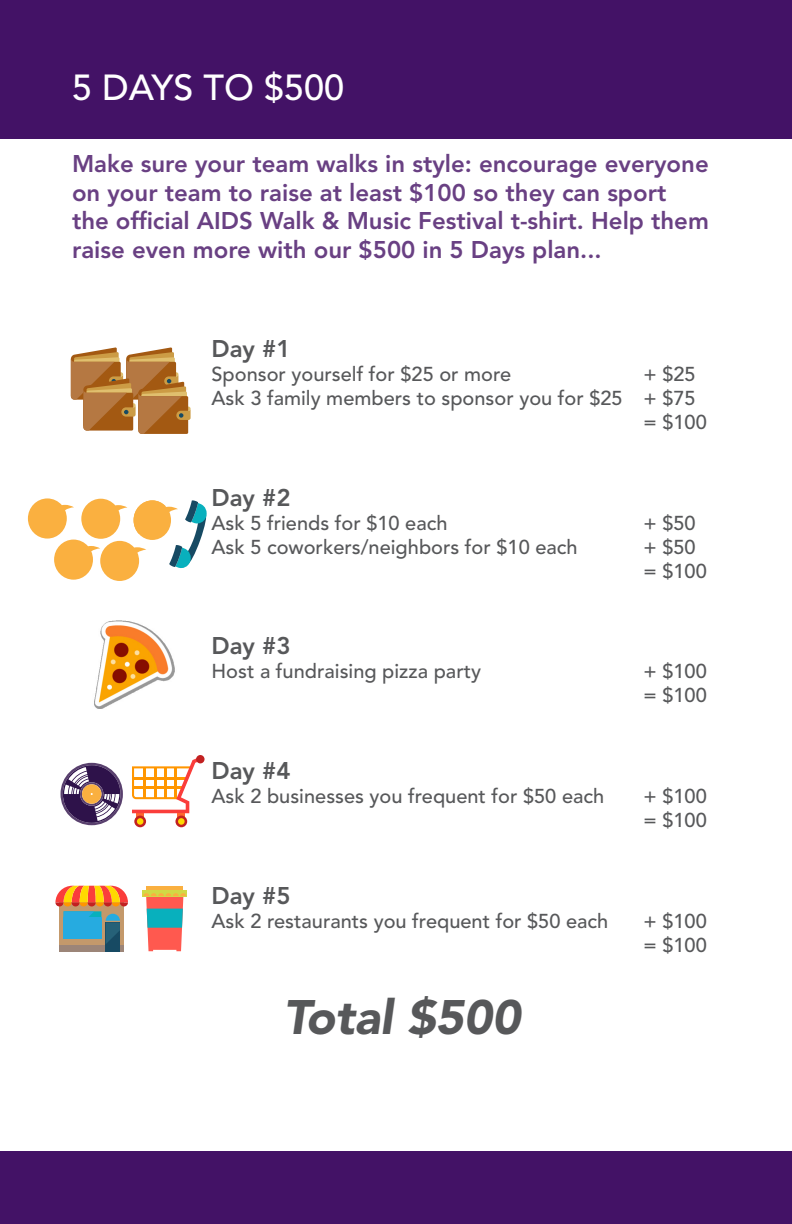
<style>
.page{position:relative;width:792px;height:1224px;background:#431266}
.page>*{position:absolute;margin:0;border:0;box-sizing:border-box;transform-origin:0 0}
.t1{font:italic 900 48px "Avenir LT Std";color:#57585a}
.t2{font:500 36px "Avenir LT Std";color:#fff}
.t3{font:800 24px/28.8px "Avenir LT Std";color:#694083}
.t4{font:800 24px "Avenir LT Std";color:#57585a}
.t5{font:500 20px "Avenir LT Std";color:#57585a}
</style>
<div class="page">
<div style="left:0;top:140px;width:792px;height:1011px;background:#fff"></div>
<div style="left:59px;top:945px;width:65px;height:7px;background:#9c8578"></div>
<div style="left:106px;top:922px;width:14px;height:30px;background:#174a63"></div>
<svg style="left:55px;top:886px;width:73px;height:58px;background:#a19b83"></svg>
<svg style="left:142px;top:886px;width:45px;height:66px"></svg>
<svg style="left:58px;top:761px;width:67px;height:66px"></svg>
<svg style="left:61px;top:763px;width:62px;height:62px"></svg>
<svg style="left:136px;top:813px;width:8px;height:4px"></svg>
<svg style="left:132px;top:758px;width:70px;height:55px"></svg>
<div style="left:196px;top:755px;width:9px;height:8px;background:#c22121;border-radius:50%"></div>
<svg style="left:134px;top:816px;width:12px;height:11px"></svg>
<div style="left:137px;top:818px;width:6px;height:7px;background:#ffd900;border-radius:50%"></div>
<svg style="left:178px;top:813px;width:7px;height:4px"></svg>
<svg style="left:175px;top:816px;width:12px;height:11px"></svg>
<div style="left:178px;top:818px;width:7px;height:7px;background:#ffd900;border-radius:50%"></div>
<img style="left:94px;top:620px;width:81px;height:89px">
<svg style="left:28px;top:498px;width:179px;height:83px"></svg>
<svg style="left:71px;top:347px;width:120px;height:87px"></svg>
<p class="t2" style="left:72px;top:67px;width:274px">5 DAYS TO $500</p>
<p class="t3" style="left:72px;top:149px;width:638px">Make sure your team walks in style: encourage everyone on your team to raise at least $100 so they can sport the official AIDS Walk &amp; Music Festival t-shirt. Help them raise even more with our $500 in 5 Days plan...</p>
<p class="t4" style="left:212px;top:334px;width:81px">Day #1</p>
<p class="t5" style="left:212px;top:362px;width:301px">Sponsor yourself for $25 or more</p>
<p class="t5" style="left:644px;top:362px;width:54px">+ $25</p>
<p class="t5" style="left:212px;top:386px;width:486px">Ask 3 family members to sponsor you for $25 + $75</p>
<p class="t5" style="left:644px;top:410px;width:65px">= $100</p>
<p class="t4" style="left:212px;top:483px;width:81px">Day #2</p>
<p class="t5" style="left:212px;top:511px;width:238px">Ask 5 friends for $10 each</p>
<p class="t5" style="left:644px;top:511px;width:54px">+ $50</p>
<p class="t5" style="left:212px;top:535px;width:368px">Ask 5 coworkers/neighbors for $10 each</p>
<p class="t5" style="left:644px;top:535px;width:54px">+ $50</p>
<p class="t5" style="left:644px;top:559px;width:65px">= $100</p>
<p class="t4" style="left:212px;top:632px;width:81px">Day #3</p>
<p class="t5" style="left:212px;top:660px;width:271px">Host a fundraising pizza party</p>
<p class="t5" style="left:644px;top:660px;width:65px">+ $100</p>
<p class="t5" style="left:644px;top:684px;width:65px">= $100</p>
<p class="t4" style="left:212px;top:757px;width:81px">Day #4</p>
<p class="t5" style="left:212px;top:785px;width:394px">Ask 2 businesses you frequent for $50 each</p>
<p class="t5" style="left:644px;top:785px;width:65px">+ $100</p>
<p class="t5" style="left:644px;top:809px;width:65px">= $100</p>
<p class="t4" style="left:212px;top:881px;width:81px">Day #5</p>
<p class="t5" style="left:212px;top:909px;width:398px">Ask 2 restaurants you frequent for $50 each</p>
<p class="t5" style="left:644px;top:909px;width:65px">+ $100</p>
<p class="t5" style="left:644px;top:933px;width:65px">= $100</p>
<p class="t1" style="left:284px;top:988px;width:239px">Total $500</p>
</div>
